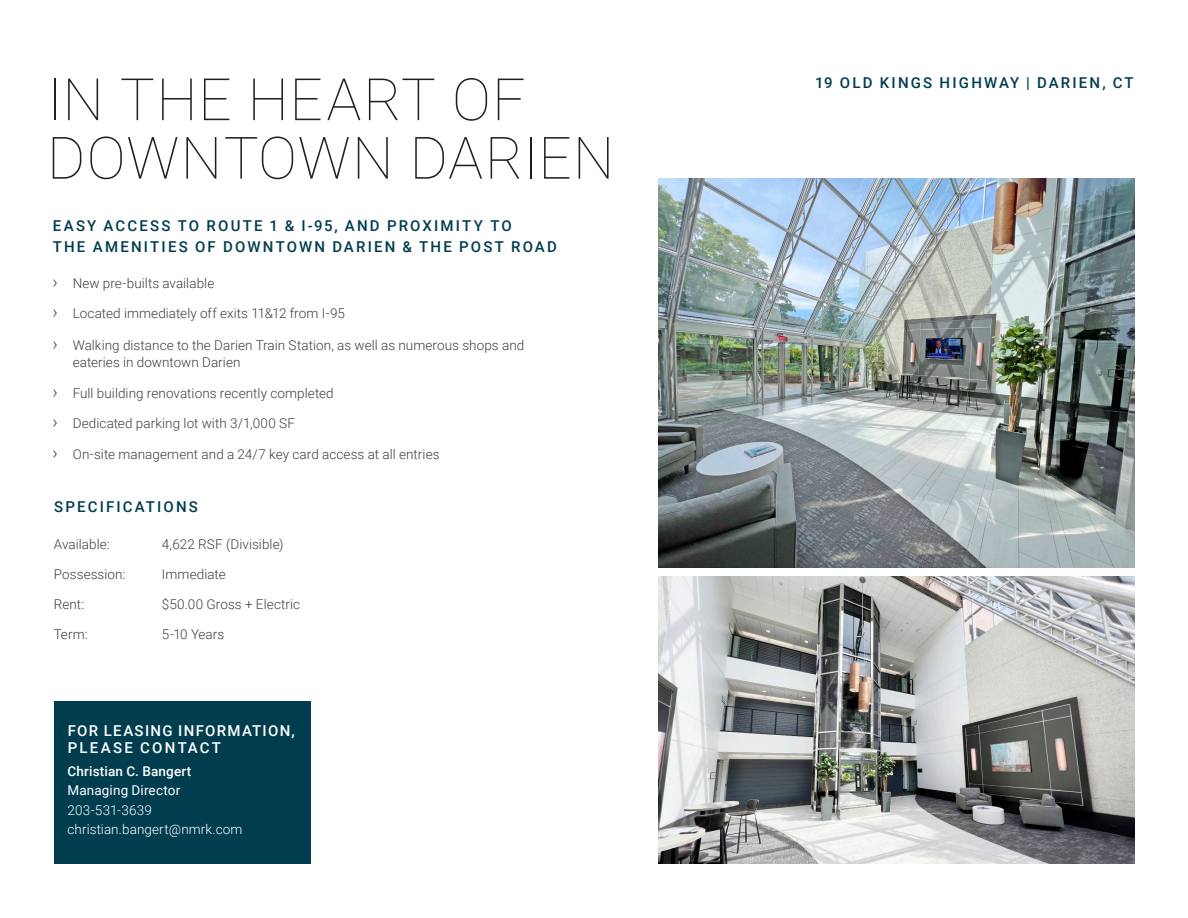
<style>
.page{position:relative;width:1188px;height:918px;background:#fff}
.page>*{position:absolute;margin:0;border:0;box-sizing:border-box;transform-origin:0 0}
.t1{font:100 58.5px "Roboto";letter-spacing:.015em;color:#231f20}
.t2{font:500 15px/21px "Roboto";letter-spacing:.145em;color:#003d4f}
.t3{font:500 15px/16.5px "Roboto";letter-spacing:.09em;color:#fff}
.t4{font:300 13.5px/16.5px "Roboto";letter-spacing:.005em;color:#3e3e3f}
.t5{font:300 13.5px/19.5px "Roboto";letter-spacing:.01em;color:#fff}
.s1{font-size:18px}
.s2{font-weight:500}
.s3{font-weight:400}
</style>
<div class="page">
<div style="left:54px;top:702px;width:256px;height:162px;background:#003d4f"></div>
<img style="left:659px;top:179px;width:475px;height:389px">
<img style="left:659px;top:576px;width:475px;height:288px">
<p class="t1" style="left:47px;top:58px;width:480px">IN THE HEART OF</p>
<p class="t1" style="left:47px;top:117px;width:569px">DOWNTOWN DARIEN</p>
<p class="t2" style="left:53px;top:215px;width:506px">EASY ACCESS TO ROUTE 1 &amp; I-95, AND PROXIMITY TO<br>THE AMENITIES OF DOWNTOWN DARIEN &amp; THE POST ROAD</p>
<p class="t4" style="left:52px;top:274px;width:163px"><span class="s1">›</span> New pre-builts available</p>
<p class="t4" style="left:52px;top:305px;width:294px"><span class="s1">›</span> Located immediately off exits 11&amp;12 from I-95</p>
<p class="t4" style="left:73px;top:337px;width:453px;text-indent:-20px"><span class="s1">›</span> Walking distance to the Darien Train Station, as well as numerous shops and eateries in downtown Darien</p>
<p class="t4" style="left:52px;top:384px;width:283px"><span class="s1">›</span> Full building renovations recently completed</p>
<p class="t4" style="left:52px;top:415px;width:244px"><span class="s1">›</span> Dedicated parking lot with 3/1,000 SF</p>
<p class="t4" style="left:52px;top:445px;width:389px"><span class="s1">›</span> On-site management and a 24/7 key card access at all entries</p>
<p class="t2" style="left:54px;top:496px;width:145px">SPECIFICATIONS</p>
<p class="t4" style="left:54px;top:535px;width:57px">Available:</p>
<p class="t4" style="left:162px;top:535px;width:123px">4,622 RSF (Divisible)</p>
<p class="t4" style="left:54px;top:565px;width:73px">Possession:</p>
<p class="t4" style="left:162px;top:565px;width:65px">Immediate</p>
<p class="t4" style="left:54px;top:595px;width:32px">Rent:</p>
<p class="t4" style="left:162px;top:595px;width:140px">$50.00 Gross + Electric</p>
<p class="t4" style="left:54px;top:625px;width:35px">Term:</p>
<p class="t4" style="left:162px;top:625px;width:64px">5-10 Years</p>
<p class="t3" style="left:68px;top:722px;width:229px">FOR LEASING INFORMATION,<br>PLEASE CONTACT</p>
<p class="t5" style="left:68px;top:761px;width:177px"><span class="s2">Christian C. Bangert<br></span><span class="s3">Managing Director<br></span>203-531-3639 christian.bangert@nmrk.com</p>
<p class="t2" style="left:815px;top:71px;width:320px">19 OLD KINGS HIGHWAY | DARIEN, CT</p>
</div>
